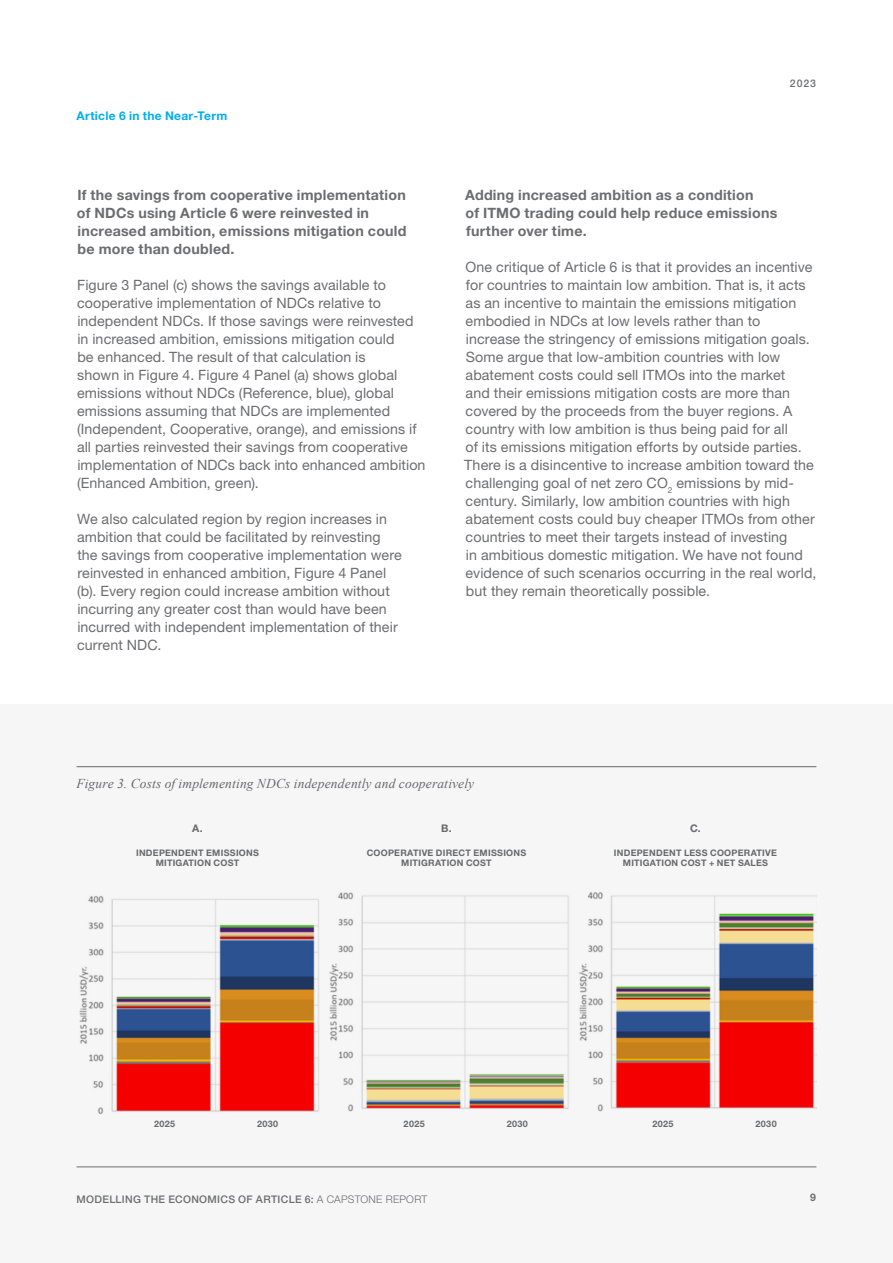
<style>
.page{position:relative;width:893px;height:1263px;background:#fff}
.page>*{position:absolute;margin:0;border:0;box-sizing:border-box;transform-origin:0 0}
.Normal_text_black{font:14.25px/18px "Helvetica Neue LT Std";letter-spacing:.005em;color:#6c6d70}
.Normal_text_black-2{font:700 14.25px/18px "Helvetica Neue LT Std";letter-spacing:.015em;color:#6c6d70}
.Normal_text_black-3{font:italic 13.5px "Times New Roman";letter-spacing:.01em;color:#6c6d70}
._30_pt_Headline{font:700 12px "Helvetica Neue LT Std";letter-spacing:.025em;color:#00aeef}
.t1{font:500 10.5px "Helvetica Neue LT Std";letter-spacing:.03em;color:#6c6d70}
.Normal_text_black-4{font:700 10.5px "Helvetica Neue LT Std";color:#6c6d70}
.Normal_text_black-5{font:700 9px/10.8px "Helvetica Neue LT Std";letter-spacing:.03em;color:#6c6d70;text-align:center}
.s1{font-weight:300}
</style>
<div class="page">
<svg style="left:76px;top:766px;width:741px;height:402px;fill:#f6f6f7"></svg>
<hr style="left:77px;top:1166px;width:739px;height:1px;background:#6c6d70">
<p class="_30_pt_Headline" style="left:77px;top:108px;width:152px">Article 6 in the Near-Term</p>
<p class="Normal_text_black-2" style="left:77px;top:186px;width:331px">If the savings from cooperative implementation of NDCs using Article 6 were reinvested in increased ambition, emissions mitigation could be more than doubled.</p>
<p class="Normal_text_black" style="left:77px;top:276px;width:350px">Figure 3 Panel (c) shows the savings available to cooperative implementation of NDCs relative to independent NDCs. If those savings were reinvested in increased ambition, emissions mitigation could<br>be enhanced. The result of that calculation is<br>shown in Figure 4. Figure 4 Panel (a) shows global emissions without NDCs (Reference, blue), global emissions assuming that NDCs are implemented (Independent, Cooperative, orange), and emissions if all parties reinvested their savings from cooperative implementation of NDCs back into enhanced ambition (Enhanced Ambition, green).</p>
<p class="Normal_text_black" style="left:77px;top:510px;width:326px">We also calculated region by region increases in ambition that could be facilitated by reinvesting the savings from cooperative implementation were reinvested in enhanced ambition, Figure 4 Panel (b). Every region could increase ambition without incurring any greater cost than would have been incurred with independent implementation of their current NDC.</p>
<p class="t1" style="left:790px;top:77px;width:28px">2023</p>
<p class="Normal_text_black-2" style="left:465px;top:186px;width:314px">Adding increased ambition as a condition<br>of ITMO trading could help reduce emissions further over time.</p>
<p class="Normal_text_black" style="left:464px;top:258px;width:354px">One critique of Article 6 is that it provides an incentive for countries to maintain low ambition. That is, it acts as an incentive to maintain the emissions mitigation embodied in NDCs at low levels rather than to increase the stringency of emissions mitigation goals.<br>Some argue that low-ambition countries with low abatement costs could sell ITMOs into the market<br>and their emissions mitigation costs are more than covered by the proceeds from the buyer regions. A country with low ambition is thus being paid for all<br>of its emissions mitigation efforts by outside parties.<br>There is a disincentive to increase ambition toward the challenging goal of net zero CO<sub>2</sub> emissions by mid&shy;century. Similarly, low ambition countries with high abatement costs could buy cheaper ITMOs from other countries to meet their targets instead of investing<br>in ambitious domestic mitigation. We have not found evidence of such scenarios occurring in the real world, but they remain theoretically possible.</p>
<p class="Normal_text_black-3" style="left:77px;top:774px;width:399px">Figure 3. Costs of implementing NDCs independently and cooperatively</p>
<p class="Normal_text_black-4" style="left:192px;top:822px;width:12px">A.</p>
<p class="Normal_text_black-4" style="left:441px;top:822px;width:12px">B.</p>
<p class="Normal_text_black-4" style="left:690px;top:822px;width:12px">C.</p>
<p class="Normal_text_black-5" style="left:136px;top:847px;width:124px">INDEPENDENT EMISSIONS<br>MITIGATION COST</p>
<p class="Normal_text_black-5" style="left:367px;top:847px;width:161px">COOPERATIVE DIRECT EMISSIONS</p>
<p class="Normal_text_black-5" style="left:401px;top:858px;width:92px">MITIGRATION COST</p>
<p class="Normal_text_black-5" style="left:614px;top:847px;width:164px">INDEPENDENT LESS COOPERATIVE<br>MITIGATION COST + NET SALES</p>
<p class="Normal_text_black-5" style="left:154px;top:1119px;width:23px">2025</p>
<p class="Normal_text_black-5" style="left:257px;top:1119px;width:23px">2030</p>
<p class="Normal_text_black-5" style="left:404px;top:1119px;width:23px">2025</p>
<p class="Normal_text_black-5" style="left:507px;top:1119px;width:23px">2030</p>
<p class="Normal_text_black-5" style="left:652px;top:1119px;width:23px">2025</p>
<p class="Normal_text_black-5" style="left:755px;top:1119px;width:23px">2030</p>
<p class="t1" style="left:77px;top:1193px;width:352px">MODELLING THE ECONOMICS OF ARTICLE 6: <span class="s1">A CAPSTONE REPORT</span></p>
<p class="Normal_text_black-4" style="left:810px;top:1190px;width:7px">9</p>
</div>
